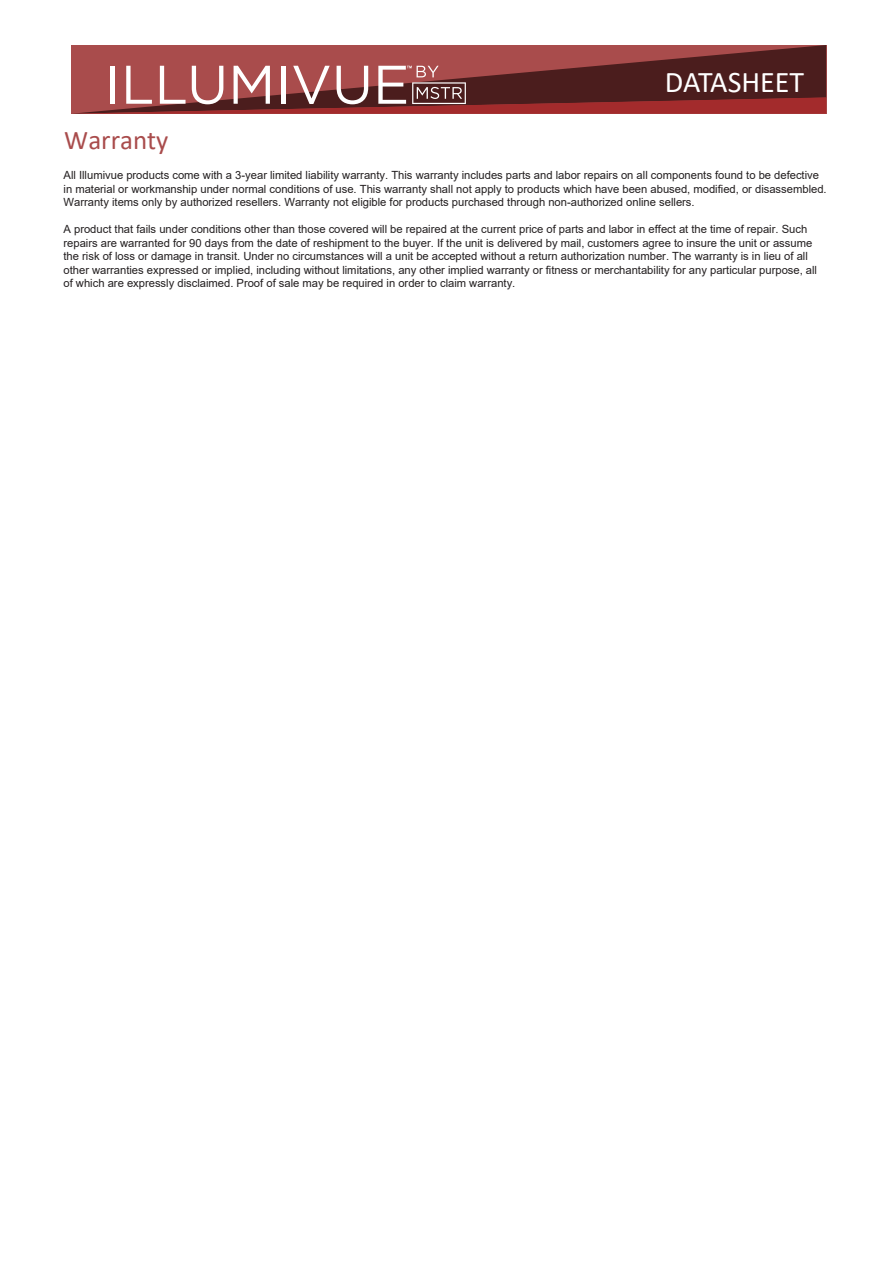
<style>
.page{position:relative;width:893px;height:1263px;background:#fff}
.page>*{position:absolute;margin:0;border:0;box-sizing:border-box;transform-origin:0 0}
.t1{font:30.15px "Calibri";letter-spacing:-.005em;color:#fff}
.t2{font:27px "Calibri";color:#a94c4c}
.t3{font:11.25px/13.5px "Arial";color:#231f20}
</style>
<div class="page">
<svg style="left:72px;top:45px;width:754px;height:21px;fill:#a94c4c"></svg>
<svg style="left:72px;top:66px;width:754px;height:48px"></svg>
<h1 class="t1" style="left:665px;top:61px;width:141px">DATASHEET</h1>
<h2 class="t2" style="left:64px;top:121px;width:106px">Warranty</h2>
<p class="t3" style="left:64px;top:169px;width:765px">All Illumivue products come with a 3-year limited liability warranty. This warranty includes parts and labor repairs on all components found to be defective in material or workmanship under normal conditions of use. This warranty shall not apply to products which have been abused, modified, or disassembled.<br>Warranty items only by authorized resellers. Warranty not eligible for products purchased through non-authorized online sellers.</p>
<p class="t3" style="left:64px;top:223px;width:755px">A product that fails under conditions other than those covered will be repaired at the current price of parts and labor in effect at the time of repair. Such repairs are warranted for 90 days from the date of reshipment to the buyer. If the unit is delivered by mail, customers agree to insure the unit or assume the risk of loss or damage in transit. Under no circumstances will a unit be accepted without a return authorization number. The warranty is in lieu of all other warranties expressed or implied, including without limitations, any other implied warranty or fitness or merchantability for any particular purpose, all of which are expressly disclaimed. Proof of sale may be required in order to claim warranty.</p>
</div>
